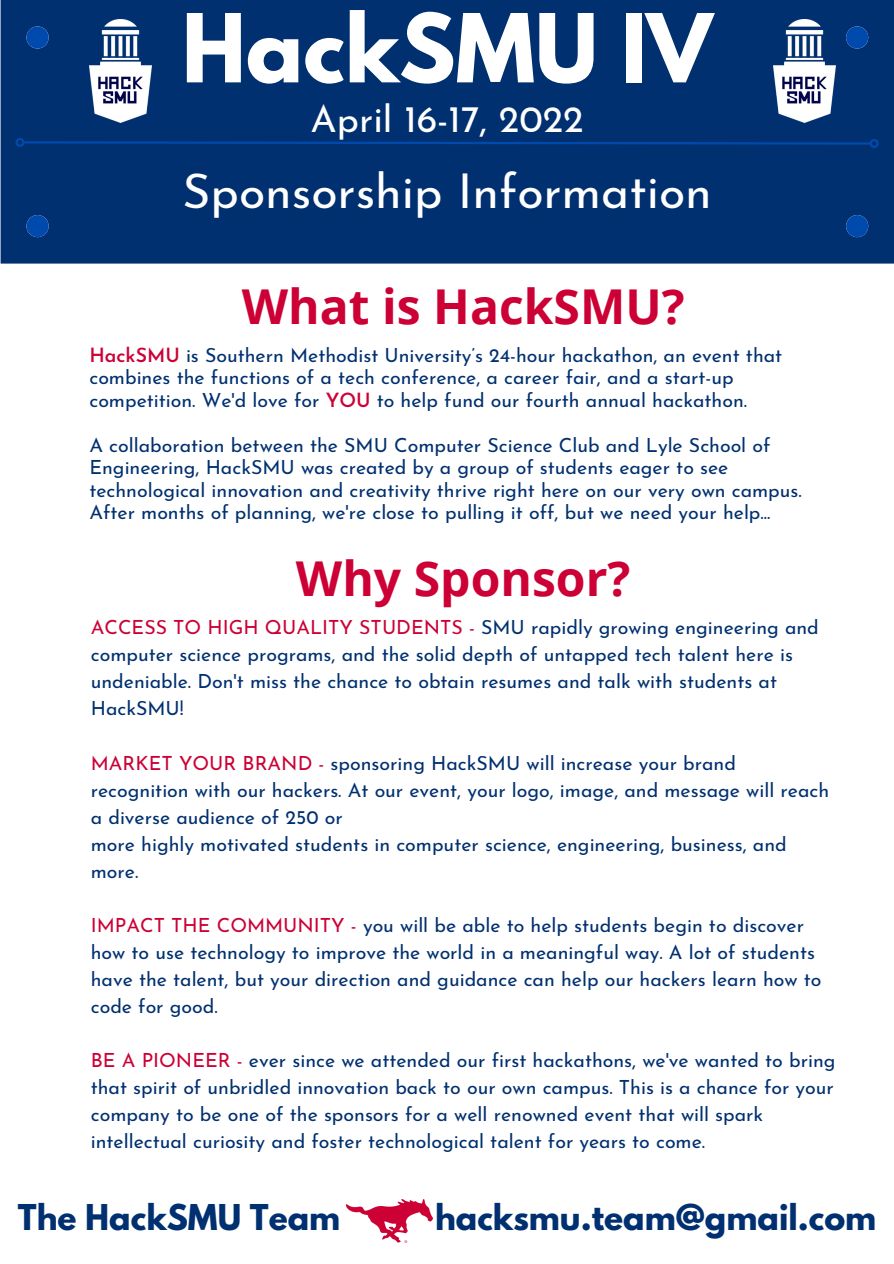
<style>
.page{position:relative;width:894px;height:1264px;background:#fff}
.page>*{position:absolute;margin:0;border:0;box-sizing:border-box;transform-origin:0 0}
.t1{font:700 84px "League Spartan";color:#fff}
.t2{font:700 48px "Open Sans";color:#cc0035}
.t3{font:48px "Josefin Sans";color:#fff}
.t4{font:37.5px "Josefin Sans";color:#fff}
.t5{font:700 31.5px "League Spartan";color:#003070}
.t6{font:19.5px/27px "Josefin Sans";color:#003070}
.s1{font-weight:600;color:#cc0035}
.s2{color:#cc0035}
</style>
<div class="page">
<div style="left:1px;top:0;width:892px;height:263px;background:#003070"></div>
<div style="left:26px;top:26px;width:23px;height:23px;background:#004aad;border-radius:50%"></div>
<div style="left:845px;top:26px;width:23px;height:23px;background:#004aad;border-radius:50%"></div>
<div style="left:845px;top:215px;width:23px;height:22px;background:#004aad;border-radius:50%"></div>
<div style="left:26px;top:215px;width:23px;height:22px;background:#004aad;border-radius:50%"></div>
<svg style="left:14px;top:136px;width:866px;height:14px;background:#00347a"></svg>
<img style="left:346px;top:1199px;width:86px;height:43px">
<img style="left:89px;top:20px;width:62px;height:102px">
<img style="left:773px;top:20px;width:61px;height:102px">
<p class="t1" style="left:182px;top:7px;width:532px">HackSMU IV</p>
<p class="t4" style="left:310px;top:103px;width:274px">April 16-17, 2022</p>
<p class="t3" style="left:182px;top:172px;width:530px">Sponsorship Information</p>
<p class="t2" style="left:242px;top:273px;width:444px">What is HackSMU?</p>
<p class="t6" style="left:89px;top:345px;width:694px;line-height:22.5px"><span class="s1">HackSMU</span> is Southern Methodist University’s 24-hour hackathon, an event that combines the functions of a tech conference, a career fair, and a start-up competition. We'd love for <span class="s1">YOU</span> to help fund our fourth annual hackathon.</p>
<p class="t6" style="left:89px;top:436px;width:713px;line-height:22.5px">A collaboration between the SMU Computer Science Club and Lyle School of Engineering, HackSMU was created by a group of students eager to see technological innovation and creativity thrive right here on our very own campus.<br>After months of planning, we're close to pulling it off, but we need your help...</p>
<p class="t2" style="left:296px;top:544px;width:336px">Why Sponsor?</p>
<p class="t6" style="left:91px;top:616px;width:729px"><span class="s2">ACCESS TO HIGH QUALITY STUDENTS -</span> SMU rapidly growing engineering and computer science programs, and the solid depth of untapped tech talent here is undeniable. Don't miss the chance to obtain resumes and talk with students at HackSMU!</p>
<p class="t6" style="left:91px;top:751px;width:739px"><span class="s2">MARKET YOUR BRAND -</span> sponsoring HackSMU will increase your brand recognition with our hackers. At our event, your logo, image, and message will reach a diverse audience of 250 or</p>
<p class="t6" style="left:91px;top:832px;width:697px">more highly motivated students in computer science, engineering, business, and more.</p>
<p class="t6" style="left:91px;top:913px;width:732px"><span class="s2">IMPACT THE COMMUNITY -</span> you will be able to help students begin to discover how to use technology to improve the world in a meaningful way. A lot of students have the talent, but your direction and guidance can help our hackers learn how to code for good.</p>
<p class="t6" style="left:91px;top:1048px;width:746px"><span class="s2">BE A PIONEER -</span> ever since we attended our first hackathons, we've wanted to bring that spirit of unbridled innovation back to our own campus. This is a chance for your company to be one of the sponsors for a well renowned event that will spark intellectual curiosity and foster technological talent for years to come.</p>
<p class="t5" style="left:18px;top:1201px;width:324px">The HackSMU Team</p>
<p class="t5" style="left:435px;top:1201px;width:442px">hacksmu.team@gmail.com</p>
</div>
